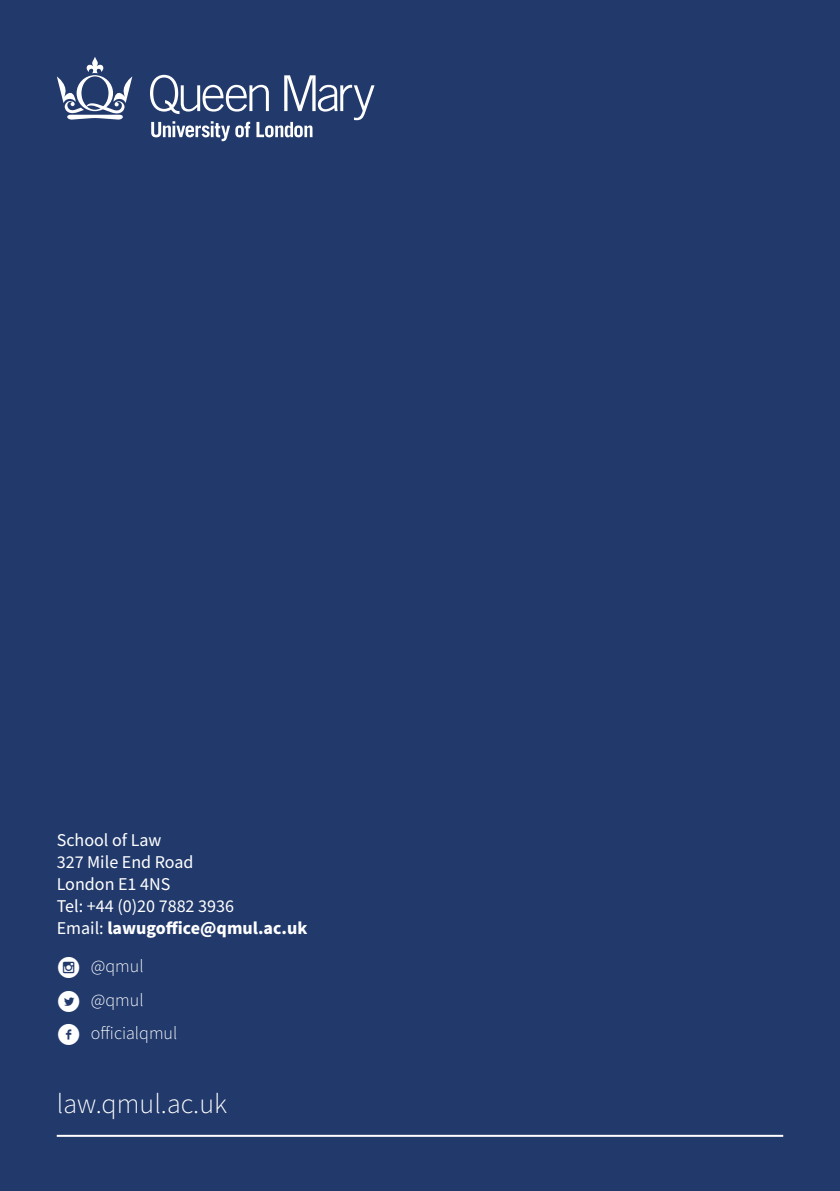
<style>
.page{position:relative;width:840px;height:1191px;background:#fff}
.page>*{position:absolute;margin:0;border:0;box-sizing:border-box;transform-origin:0 0}
.t1{font:300 28px "Source Sans Pro";color:#fff}
.t2{font:18px/22px "Source Sans Pro";color:#fff}
.t3{font:300 18px/33.4px "Source Sans Pro";color:#fff}
.s1{font-weight:700}
.s2{font-family:"Socialico Plus Plus";font-weight:400;font-size:30px}
.s3{font-family:"Socialico";font-weight:400;font-size:30px}
</style>
<div class="page">
<div style="left:0;top:0;width:839px;height:1191px;background:#21396b"></div>
<hr style="left:57px;top:1134px;width:725px;height:2px;background:#fff">
<svg style="left:150px;top:75px;width:224px;height:66px"></svg>
<svg style="left:57px;top:57px;width:75px;height:63px"></svg>
<p class="t2" style="left:57px;top:830px;width:252px">School of Law<br>327 Mile End Road<br>London E1 4NS<br>Tel: +44 (0)20 7882 3936<br>Email: <span class="s1">lawugoffice@qmul.ac.uk</span></p>
<p class="t3" style="left:57px;top:950px;width:122px"><span class="s2">i</span> @qmul<br><span class="s3">l</span> @qmul<br><span class="s3">f</span> officialqmul</p>
<h1 class="t1" style="left:57px;top:1085px;width:172px">law.qmul.ac.uk</h1>
</div>
